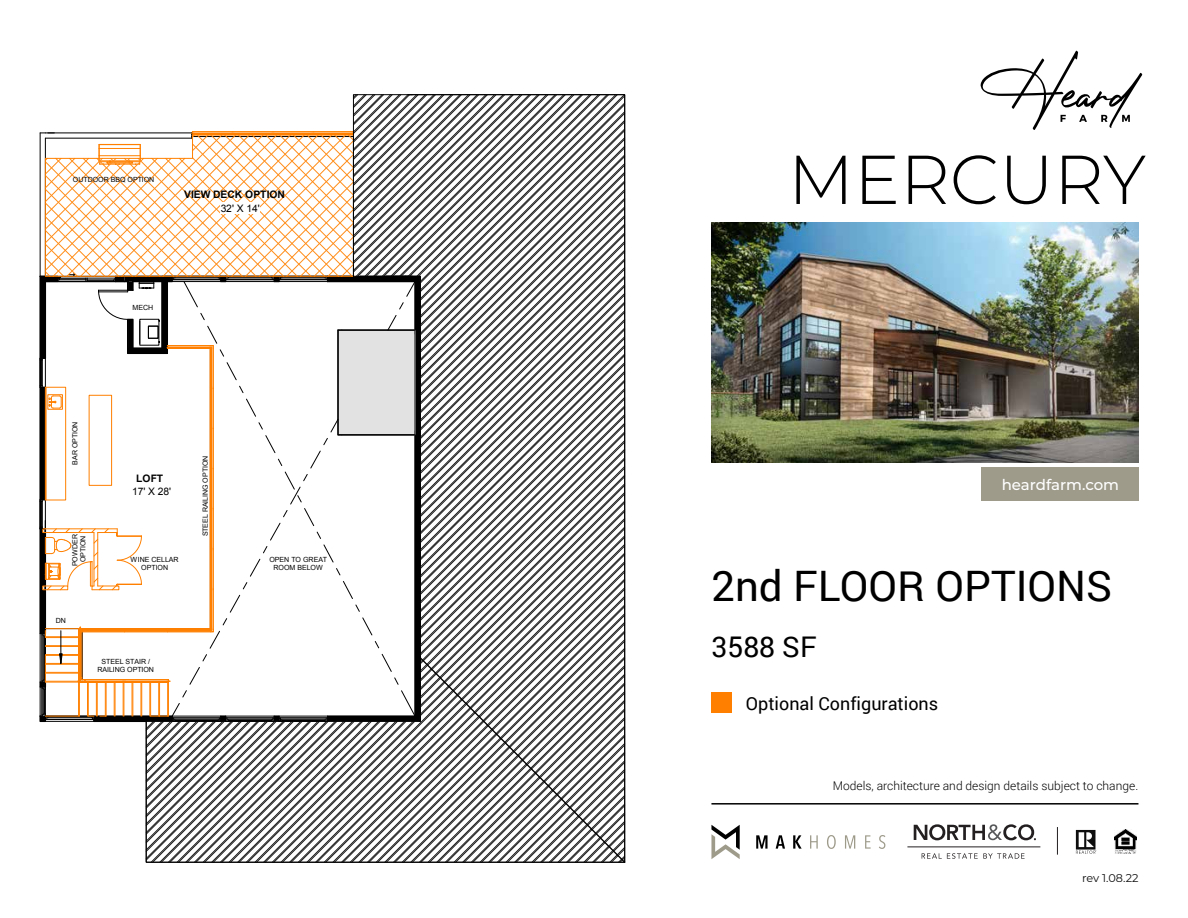
<style>
.page{position:relative;width:1188px;height:918px;background:#fff}
.page>*{position:absolute;margin:0;border:0;box-sizing:border-box;transform-origin:0 0}
.t1{font:300 69px "Montserrat";color:#000}
.t2{font:42px "Roboto";color:#000}
.t3{font:28.5px "Roboto";color:#000}
.t4{font:18px "Roboto";color:#000}
.t5{font:500 15px "Montserrat";letter-spacing:-.005em;color:#fff}
.t6{font:300 12px "Roboto";color:#000}
.t7{font:11.25px "Montserrat";letter-spacing:-.005em;color:#0d0e0d}
.t8{font:700 10.35px "Arial";color:#000}
.t9{font:10.35px "Arial";letter-spacing:-.01em;color:#000}
.t10{font:7.05px/8.1px "Arial";letter-spacing:-.005em;color:#000;text-align:center}
</style>
<div class="page">
<div style="left:981px;top:467px;width:157px;height:34px;background:#9e9b8b"></div>
<div style="left:711px;top:692px;width:21px;height:21px;background:#ff8000"></div>
<img style="left:712px;top:222px;width:426px;height:241px">
<svg style="left:980px;top:51px;width:162px;height:79px"></svg>
<svg style="left:39px;top:94px;width:586px;height:769px"></svg>
<hr style="left:61px;top:631px;width:1px;height:32px;background:#000">
<svg style="left:756px;top:835px;width:12px;height:14px"></svg>
<svg style="left:776px;top:835px;width:9px;height:14px"></svg>
<svg style="left:793px;top:835px;width:9px;height:14px"></svg>
<svg style="left:810px;top:835px;width:8px;height:14px"></svg>
<svg style="left:827px;top:835px;width:9px;height:14px"></svg>
<svg style="left:845px;top:835px;width:10px;height:14px"></svg>
<svg style="left:865px;top:835px;width:6px;height:14px"></svg>
<svg style="left:879px;top:835px;width:6px;height:14px"></svg>
<svg style="left:711px;top:825px;width:29px;height:34px"></svg>
<hr style="left:711px;top:803px;width:427px;height:2px;background:#000">
<svg style="left:922px;top:853px;width:103px;height:6px"></svg>
<svg style="left:914px;top:824px;width:122px;height:16px"></svg>
<hr style="left:907px;top:847px;width:133px;height:1px;background:#231f20">
<svg style="left:1076px;top:830px;width:20px;height:24px"></svg>
<img style="left:1115px;top:830px;width:22px;height:24px">
<svg style="left:1057px;top:827px;width:1px;height:28px"></svg>
<p class="t10" style="left:73px;top:176px;width:83px">OUTDOOR BBQ OPTION</p>
<h3 class="t8" style="left:184px;top:187px;width:102px">VIEW DECK OPTION</h3>
<h3 class="t9" style="left:221px;top:201px;width:41px">32' X 14'</h3>
<p class="t10" style="left:132px;top:303px;width:22px">MECH</p>
<p class="t10" style="left:71px;top:465px;width:45px;rotate:-90deg">BAR OPTION</p>
<p class="t10" style="left:71px;top:566px;width:34px;rotate:-90deg">POWDER<br>OPTION</p>
<h3 class="t8" style="left:136px;top:472px;width:28px">LOFT</h3>
<h3 class="t9" style="left:132px;top:485px;width:41px">17' X 28'</h3>
<p class="t10" style="left:131px;top:555px;width:50px">WINE CELLAR<br>OPTION</p>
<p class="t10" style="left:56px;top:616px;width:12px">DN</p>
<p class="t10" style="left:97px;top:657px;width:58px">STEEL STAIR /<br>RAILING OPTION</p>
<p class="t10" style="left:201px;top:536px;width:82px;rotate:-90deg">STEEL RAILING OPTION</p>
<p class="t10" style="left:270px;top:555px;width:59px">OPEN TO GREAT<br>ROOM BELOW</p>
<h1 class="t1" style="left:788px;top:133px;width:359px">MERCURY</h1>
<h3 class="t5" style="left:1002px;top:474px;width:119px">heardfarm.com</h3>
<h2 class="t2" style="left:711px;top:557px;width:402px">2nd FLOOR OPTIONS</h2>
<h3 class="t3" style="left:711px;top:627px;width:107px">3588 SF</h3>
<h3 class="t4" style="left:746px;top:691px;width:194px">Optional Configurations</h3>
<h3 class="t6" style="left:833px;top:778px;width:307px">Models, architecture and design details subject to change.</h3>
<h3 class="t7" style="left:1082px;top:870px;width:58px">rev 1.08.22</h3>
</div>
